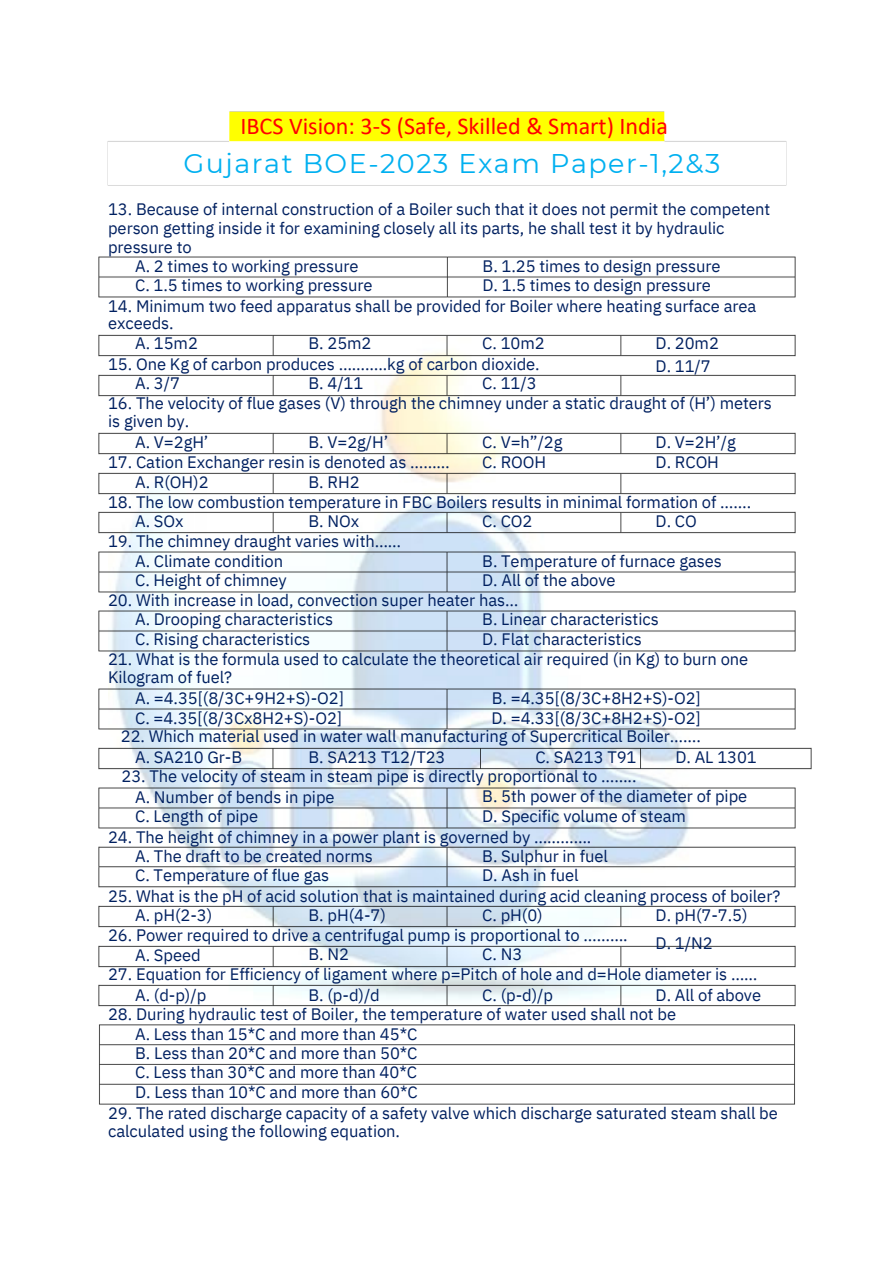
<style>
.page{position:relative;width:894px;height:1264px;background:#fff}
.page>*{position:absolute;margin:0;border:0;box-sizing:border-box;transform-origin:0 0}
.t1{font:27px "Montserrat";letter-spacing:.055em;color:#00b0f0}
.t2{font:24.15px "Calibri";color:#f00}
.t3{font:16.5px/19.2px "IBM Plex Sans";letter-spacing:-.005em;color:#002060}
</style>
<div class="page">
<img style="left:112px;top:363px;width:574px;height:614px">
<img style="left:107px;top:111px;width:680px;height:75px">
<img style="left:98px;top:256px;width:698px;height:42px">
<img style="left:98px;top:334px;width:698px;height:29px">
<img style="left:98px;top:367px;width:698px;height:36px">
<img style="left:98px;top:425px;width:698px;height:36px">
<img style="left:98px;top:465px;width:698px;height:36px">
<img style="left:98px;top:504px;width:698px;height:36px">
<img style="left:98px;top:544px;width:698px;height:55px">
<img style="left:98px;top:603px;width:698px;height:55px">
<img style="left:98px;top:681px;width:698px;height:55px">
<img style="left:98px;top:780px;width:698px;height:55px">
<img style="left:98px;top:839px;width:698px;height:55px">
<img style="left:98px;top:898px;width:698px;height:36px">
<img style="left:98px;top:938px;width:698px;height:36px">
<img style="left:98px;top:977px;width:698px;height:30px">
<img style="left:99px;top:1024px;width:696px;height:81px">
<img style="left:98px;top:740px;width:714px;height:36px">
<p class="t2" style="left:240px;top:116px;width:429px">IBCS Vision: 3-S (Safe, Skilled &amp; Smart) India</p>
<p class="t1" style="left:183px;top:147px;width:538px">Gujarat BOE-2023 Exam Paper-1,2&amp;3</p>
<h1 class="t3" style="left:108px;top:199px;width:663px">13. Because of internal construction of a Boiler such that it does not permit the competent person getting inside it for examining closely all its parts, he shall test it by hydraulic pressure to</h1>
<p class="t3" style="left:135px;top:256px;width:239px">A. 2 times to working pressure<br>C. 1.5 times to working pressure</p>
<p class="t3" style="left:482px;top:256px;width:239px">B. 1.25 times to design pressure<br>D. 1.5 times to design pressure</p>
<p class="t3" style="left:108px;top:296px;width:649px">14. Minimum two feed apparatus shall be provided for Boiler where heating surface area</p>
<p class="t3" style="left:108px;top:313px;width:67px">exceeds.</p>
<p class="t3" style="left:135px;top:333px;width:64px">A. 15m2</p>
<p class="t3" style="left:308px;top:333px;width:64px">B. 25m2</p>
<p class="t3" style="left:482px;top:333px;width:64px">C. 10m2</p>
<p class="t3" style="left:655px;top:333px;width:65px">D. 20m2</p>
<p class="t3" style="left:108px;top:354px;width:433px">15. One Kg of carbon produces ………..kg of carbon dioxide.</p>
<p class="t3" style="left:655px;top:356px;width:57px">D. 11/7</p>
<p class="t3" style="left:135px;top:373px;width:46px">A. 3/7</p>
<p class="t3" style="left:308px;top:373px;width:56px">B. 4/11</p>
<p class="t3" style="left:482px;top:373px;width:56px">C. 11/3</p>
<p class="t3" style="left:108px;top:393px;width:665px">16. The velocity of flue gases (V) through the chimney under a static draught of (H’) meters</p>
<p class="t3" style="left:108px;top:411px;width:83px">is given by.</p>
<p class="t3" style="left:135px;top:432px;width:75px">A. V=2gH’</p>
<p class="t3" style="left:308px;top:432px;width:81px">B. V=2g/H’</p>
<p class="t3" style="left:482px;top:432px;width:82px;line-height:20.2px">C. V=h”/2g<br>C. ROOH</p>
<h2 class="t3" style="left:655px;top:432px;width:82px">D. V=2H’/g</h2>
<h2 class="t3" style="left:108px;top:452px;width:343px">17. Cation Exchanger resin is denoted as ………</h2>
<h2 class="t3" style="left:655px;top:452px;width:65px">D. RCOH</h2>
<h2 class="t3" style="left:135px;top:472px;width:75px">A. R(OH)2</h2>
<p class="t3" style="left:308px;top:472px;width:53px">B. RH2</p>
<p class="t3" style="left:108px;top:492px;width:644px">18. The low combustion temperature in FBC Boilers results in minimal formation of …….</p>
<p class="t3" style="left:135px;top:511px;width:50px">A. SOx</p>
<p class="t3" style="left:308px;top:511px;width:52px">B. NOx</p>
<p class="t3" style="left:482px;top:511px;width:52px">C. CO2</p>
<p class="t3" style="left:655px;top:511px;width:43px">D. CO</p>
<p class="t3" style="left:108px;top:531px;width:294px">19. The chimney draught varies with……</p>
<h2 class="t3" style="left:135px;top:551px;width:149px">A. Climate condition</h2>
<h2 class="t3" style="left:135px;top:570px;width:153px">C. Height of chimney</h2>
<p class="t3" style="left:482px;top:551px;width:241px">B. Temperature of furnace gases</p>
<p class="t3" style="left:482px;top:570px;width:135px">D. All of the above</p>
<p class="t3" style="left:108px;top:590px;width:411px">20. With increase in load, convection super heater has…</p>
<p class="t3" style="left:135px;top:609px;width:199px">A. Drooping characteristics</p>
<h2 class="t3" style="left:135px;top:629px;width:177px">C. Rising characteristics</h2>
<h2 class="t3" style="left:482px;top:609px;width:178px">B. Linear characteristics</h2>
<p class="t3" style="left:482px;top:629px;width:161px">D. Flat characteristics</p>
<p class="t3" style="left:108px;top:649px;width:641px">21. What is the formula used to calculate the theoretical air required (in Kg) to burn one</p>
<p class="t3" style="left:108px;top:667px;width:125px">Kilogram of fuel?</p>
<p class="t3" style="left:135px;top:688px;width:210px">A. =4.35[(8/3C+9H2+S)-O2]</p>
<p class="t3" style="left:135px;top:707px;width:208px">C. =4.35[(8/3Cx8H2+S)-O2]</p>
<p class="t3" style="left:491px;top:688px;width:210px">B. =4.35[(8/3C+8H2+S)-O2]</p>
<p class="t3" style="left:491px;top:707px;width:211px">D. =4.33[(8/3C+8H2+S)-O2]</p>
<p class="t3" style="left:121px;top:725px;width:581px">22. Which material used in water wall manufacturing of Supercritical Boiler…….</p>
<p class="t3" style="left:135px;top:747px;width:108px">A. SA210 Gr-B</p>
<p class="t3" style="left:308px;top:747px;width:138px">B. SA213 T12/T23</p>
<p class="t3" style="left:535px;top:747px;width:103px">C. SA213 T91</p>
<p class="t3" style="left:121px;top:766px;width:516px">23. The velocity of steam in steam pipe is directly proportional to ……..</p>
<p class="t3" style="left:675px;top:747px;width:83px">D. AL 1301</p>
<p class="t3" style="left:482px;top:786px;width:266px">B. 5th power of the diameter of pipe</p>
<p class="t3" style="left:482px;top:805px;width:205px">D. Specific volume of steam</p>
<p class="t3" style="left:108px;top:827px;width:484px">24. The height of chimney in a power plant is governed by ………….</p>
<p class="t3" style="left:135px;top:846px;width:239px">A. The draft to be created norms</p>
<p class="t3" style="left:135px;top:865px;width:196px">C. Temperature of flue gas</p>
<p class="t3" style="left:135px;top:787px;width:201px">A. Number of bends in pipe</p>
<p class="t3" style="left:135px;top:806px;width:125px">C. Length of pipe</p>
<p class="t3" style="left:482px;top:846px;width:127px">B. Sulphur in fuel</p>
<p class="t3" style="left:482px;top:865px;width:98px">D. Ash in fuel</p>
<h2 class="t3" style="left:108px;top:886px;width:673px">25. What is the pH of acid solution that is maintained during acid cleaning process of boiler?</h2>
<h2 class="t3" style="left:135px;top:905px;width:79px">A. pH(2-3)</h2>
<p class="t3" style="left:308px;top:905px;width:79px">B. pH(4-7)</p>
<p class="t3" style="left:482px;top:905px;width:62px">C. pH(0)</p>
<p class="t3" style="left:655px;top:901px;width:93px;line-height:28.2px">D. pH(7-7.5)<br>D. 1/N2</p>
<p class="t3" style="left:108px;top:925px;width:521px">26. Power required to drive a centrifugal pump is proportional to ……….</p>
<p class="t3" style="left:135px;top:945px;width:67px">A. Speed</p>
<p class="t3" style="left:308px;top:944px;width:42px">B. N2</p>
<p class="t3" style="left:482px;top:944px;width:42px">C. N3</p>
<p class="t3" style="left:108px;top:964px;width:650px">27. Equation for Efficiency of ligament where p=Pitch of hole and d=Hole diameter is ……</p>
<p class="t3" style="left:135px;top:984px;width:73px">A. (d-p)/p</p>
<p class="t3" style="left:308px;top:984px;width:73px">B. (p-d)/d</p>
<p class="t3" style="left:482px;top:984px;width:72px">C. (p-d)/p</p>
<p class="t3" style="left:655px;top:984px;width:107px">D. All of above</p>
<p class="t3" style="left:108px;top:1004px;width:569px">28. During hydraulic test of Boiler, the temperature of water used shall not be</p>
<p class="t3" style="left:135px;top:1024px;width:283px">A. Less than 15*C and more than 45*C</p>
<p class="t3" style="left:135px;top:1043px;width:284px">B. Less than 20*C and more than 50*C</p>
<p class="t3" style="left:135px;top:1062px;width:283px">C. Less than 30*C and more than 40*C</p>
<p class="t3" style="left:135px;top:1081px;width:284px">D. Less than 10*C and more than 60*C</p>
<p class="t3" style="left:108px;top:1102px;width:671px">29. The rated discharge capacity of a safety valve which discharge saturated steam shall be</p>
<p class="t3" style="left:108px;top:1120px;width:293px">calculated using the following equation.</p>
</div>
